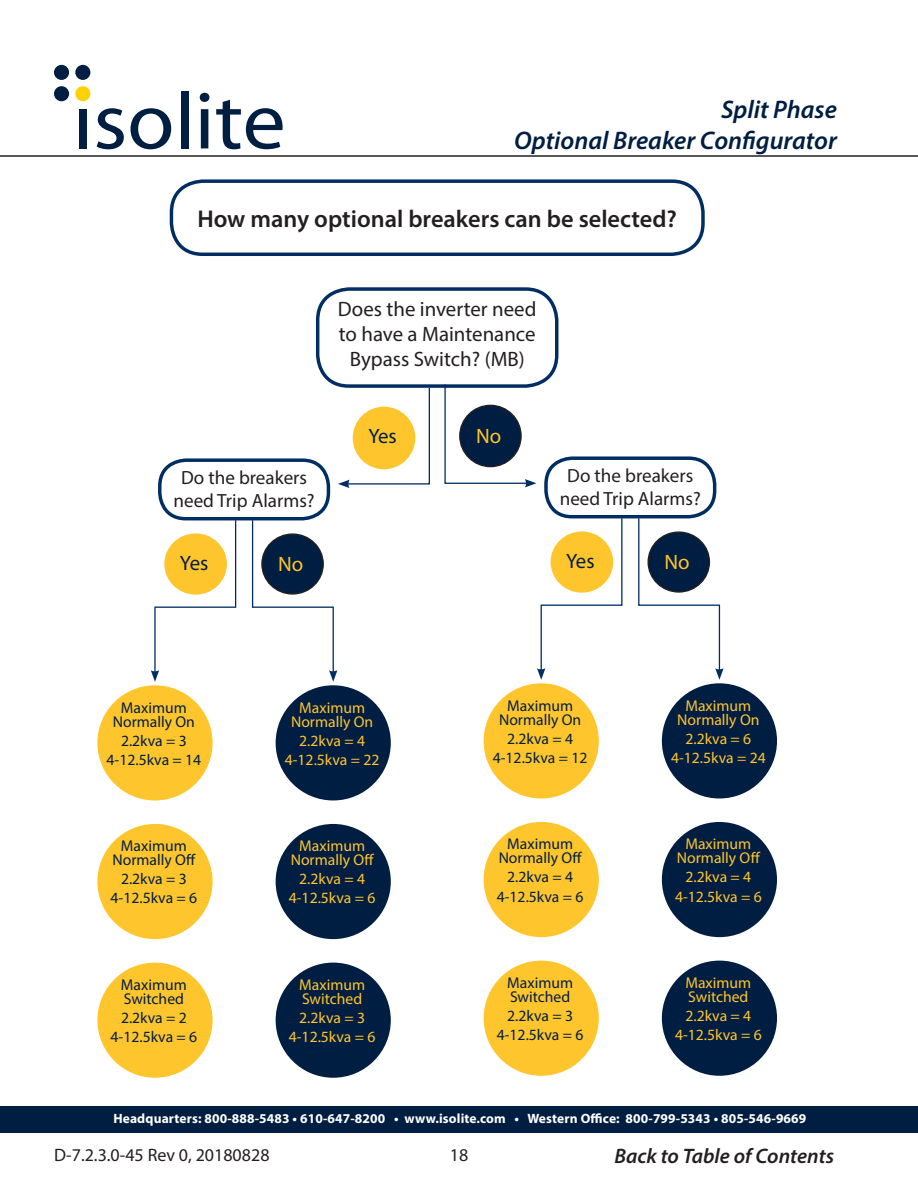
<style>
.page{position:relative;width:918px;height:1188px;background:#fff}
.page>*{position:absolute;margin:0;border:0;box-sizing:border-box;transform-origin:0 0}
.t1{font:italic 600 25.5px/30.6px "Myriad Pro";color:#001e41;text-align:right}
.t2{font:600 24.3px "Myriad Pro";color:#231f20}
.t3{font:italic 600 21px "Myriad Pro";color:#231f20}
.t4{font:20.85px/25px "Myriad Pro";color:#231f20;text-align:center}
.t5{font:20.85px "Myriad Pro";letter-spacing:-.04em;color:#001e41}
.t6{font:20.85px "Myriad Pro";color:#ffc52d}
.t7{font:19.2px/23px "Myriad Pro";color:#231f20;text-align:center}
.t8{font:18px "Myriad Pro";color:#231f20}
.t9{font:15.6px/14px "Myriad Pro";color:#001e41;text-align:center}
.t10{font:15.6px/14px "Myriad Pro";color:#ffc52d;text-align:center}
.t11{font:700 13.5px "Myriad Pro";letter-spacing:.01em;color:#fff}
</style>
<div class="page">
<div style="left:0;top:1107px;width:918px;height:26px;background:#001e41"></div>
<div style="left:79px;top:109px;width:8px;height:39px;background:#001e41"></div>
<svg style="left:97px;top:108px;width:27px;height:41px"></svg>
<svg style="left:131px;top:108px;width:40px;height:41px"></svg>
<div style="left:181px;top:91px;width:7px;height:57px;background:#001e41"></div>
<svg style="left:200px;top:93px;width:9px;height:55px"></svg>
<svg style="left:216px;top:100px;width:67px;height:49px"></svg>
<div style="left:54px;top:65px;width:15px;height:15px;background:#001e41;border-radius:50%"></div>
<div style="left:75px;top:65px;width:15px;height:15px;background:#001e41;border-radius:50%"></div>
<div style="left:54px;top:86px;width:15px;height:15px;background:#001e41;border-radius:50%"></div>
<div style="left:75px;top:86px;width:15px;height:15px;background:#fed105;border-radius:50%"></div>
<hr style="left:0;top:155px;width:918px;height:2px;background:#231f20">
<div style="left:170px;top:179px;width:535px;height:77px;border:3px solid #002d62;border-radius:31px"></div>
<div style="left:316px;top:287px;width:242px;height:101px;border:3px solid #002d62;border-radius:31px"></div>
<svg style="left:338px;top:387px;width:93px;height:101px"></svg>
<div style="left:158px;top:458px;width:172px;height:62px;border:3px solid #002d62;border-radius:26px"></div>
<div style="left:97px;top:685px;width:116px;height:115px;background:#ffc52d;border-radius:50%"></div>
<div style="left:97px;top:824px;width:116px;height:115px;background:#ffc52d;border-radius:50%"></div>
<div style="left:97px;top:963px;width:116px;height:115px;background:#ffc52d;border-radius:50%"></div>
<hr style="left:154px;top:607px;width:2px;height:66px;background:#002d62">
<svg style="left:151px;top:670px;width:8px;height:12px"></svg>
<svg style="left:154px;top:519px;width:83px;height:89px"></svg>
<svg style="left:251px;top:519px;width:83px;height:89px"></svg>
<div style="left:262px;top:534px;width:61px;height:60px;background:#001e41;border-radius:50%"></div>
<div style="left:261px;top:533px;width:63px;height:62px;border:1px solid #231f20;border-radius:50%"></div>
<hr style="left:333px;top:607px;width:1px;height:66px;background:#002d62">
<svg style="left:329px;top:670px;width:8px;height:12px"></svg>
<div style="left:276px;top:685px;width:115px;height:115px;background:#001e41;border-radius:50%"></div>
<div style="left:276px;top:824px;width:115px;height:115px;background:#001e41;border-radius:50%"></div>
<div style="left:276px;top:963px;width:115px;height:115px;background:#001e41;border-radius:50%"></div>
<svg style="left:444px;top:383px;width:92px;height:104px"></svg>
<div style="left:544px;top:456px;width:172px;height:62px;border:3px solid #002d62;border-radius:26px"></div>
<hr style="left:541px;top:605px;width:1px;height:66px;background:#002d62">
<svg style="left:537px;top:668px;width:8px;height:12px"></svg>
<div style="left:484px;top:683px;width:115px;height:115px;background:#ffc52d;border-radius:50%"></div>
<div style="left:484px;top:822px;width:115px;height:115px;background:#ffc52d;border-radius:50%"></div>
<div style="left:484px;top:961px;width:115px;height:115px;background:#ffc52d;border-radius:50%"></div>
<svg style="left:540px;top:517px;width:83px;height:89px"></svg>
<hr style="left:719px;top:605px;width:1px;height:66px;background:#002d62">
<svg style="left:715px;top:668px;width:9px;height:12px"></svg>
<div style="left:662px;top:683px;width:115px;height:115px;background:#001e41;border-radius:50%"></div>
<div style="left:662px;top:822px;width:115px;height:115px;background:#001e41;border-radius:50%"></div>
<div style="left:662px;top:961px;width:115px;height:115px;background:#001e41;border-radius:50%"></div>
<svg style="left:637px;top:517px;width:84px;height:89px"></svg>
<h1 class="t1" style="left:514px;top:93px;width:324px">Split Phase<br>Optional Breaker Configurator</h1>
<h2 class="t2" style="left:197px;top:203px;width:481px">How many optional breakers can be selected?</h2>
<h3 class="t4" style="left:338px;top:296px;width:200px">Does the inverter need to have a Maintenance<br>Bypass Switch? (MB)</h3>
<p class="t7" style="left:173px;top:465px;width:143px">Do the breakers need Trip Alarms?</p>
<h3 class="t5" style="left:180px;top:550px;width:30px">Yes</h3>
<h3 class="t6" style="left:278px;top:551px;width:27px">No</h3>
<h3 class="t5" style="left:368px;top:423px;width:30px">Yes</h3>
<p class="t9" style="left:113px;top:700px;width:84px">Maximum<br>Normally On</p>
<p class="t9" style="left:107px;top:731px;width:96px;line-height:19px">2.2kva = 3<br>4-12.5kva = 14</p>
<p class="t9" style="left:112px;top:839px;width:85px">Maximum<br>Normally Off</p>
<p class="t9" style="left:111px;top:869px;width:88px;line-height:19px">2.2kva = 3<br>4-12.5kva = 6</p>
<p class="t9" style="left:121px;top:978px;width:67px;text-align:left">Maximum<br>Switched</p>
<p class="t9" style="left:111px;top:1008px;width:88px;line-height:19px">2.2kva = 2<br>4-12.5kva = 6</p>
<p class="t10" style="left:291px;top:700px;width:84px">Maximum<br>Normally On</p>
<p class="t10" style="left:285px;top:731px;width:96px;line-height:19px">2.2kva = 4<br>4-12.5kva = 22</p>
<p class="t10" style="left:291px;top:839px;width:85px">Maximum<br>Normally Off</p>
<p class="t10" style="left:289px;top:869px;width:88px;line-height:19px">2.2kva = 4<br>4-12.5kva = 6</p>
<p class="t10" style="left:299px;top:978px;width:67px;text-align:left">Maximum<br>Switched</p>
<p class="t10" style="left:289px;top:1008px;width:88px;line-height:19px">2.2kva = 3<br>4-12.5kva = 6</p>
<h3 class="t6" style="left:476px;top:423px;width:27px">No</h3>
<p class="t7" style="left:560px;top:463px;width:143px">Do the breakers need Trip Alarms?</p>
<h3 class="t5" style="left:566px;top:548px;width:30px">Yes</h3>
<h3 class="t6" style="left:664px;top:549px;width:27px">No</h3>
<p class="t9" style="left:499px;top:698px;width:84px">Maximum<br>Normally On</p>
<p class="t9" style="left:493px;top:729px;width:96px;line-height:19px">2.2kva = 4<br>4-12.5kva = 12</p>
<p class="t9" style="left:499px;top:837px;width:85px">Maximum<br>Normally Off</p>
<p class="t9" style="left:497px;top:867px;width:88px;line-height:19px">2.2kva = 4<br>4-12.5kva = 6</p>
<p class="t9" style="left:507px;top:976px;width:67px;text-align:left">Maximum<br>Switched</p>
<p class="t9" style="left:497px;top:1006px;width:88px;line-height:19px">2.2kva = 3<br>4-12.5kva = 6</p>
<p class="t10" style="left:677px;top:698px;width:84px">Maximum<br>Normally On</p>
<p class="t10" style="left:671px;top:729px;width:96px;line-height:19px">2.2kva = 6<br>4-12.5kva = 24</p>
<p class="t10" style="left:677px;top:837px;width:85px">Maximum<br>Normally Off</p>
<p class="t10" style="left:675px;top:867px;width:88px;line-height:19px">2.2kva = 4<br>4-12.5kva = 6</p>
<p class="t10" style="left:685px;top:976px;width:67px;text-align:left">Maximum<br>Switched</p>
<p class="t10" style="left:675px;top:1006px;width:88px;line-height:19px">2.2kva = 4<br>4-12.5kva = 6</p>
<p class="t11" style="left:113px;top:1110px;width:694px">Headquarters: 800-888-5483 • 610-647-8200 • www.isolite.com • Western Office: 800-799-5343 • 805-546-9669</p>
<p class="t8" style="left:54px;top:1144px;width:217px">D-7.2.3.0-45 Rev 0, 20180828</p>
<p class="t8" style="left:450px;top:1144px;width:20px">18</p>
<h3 class="t3" style="left:615px;top:1142px;width:221px">Back to Table of Contents</h3>
</div>
